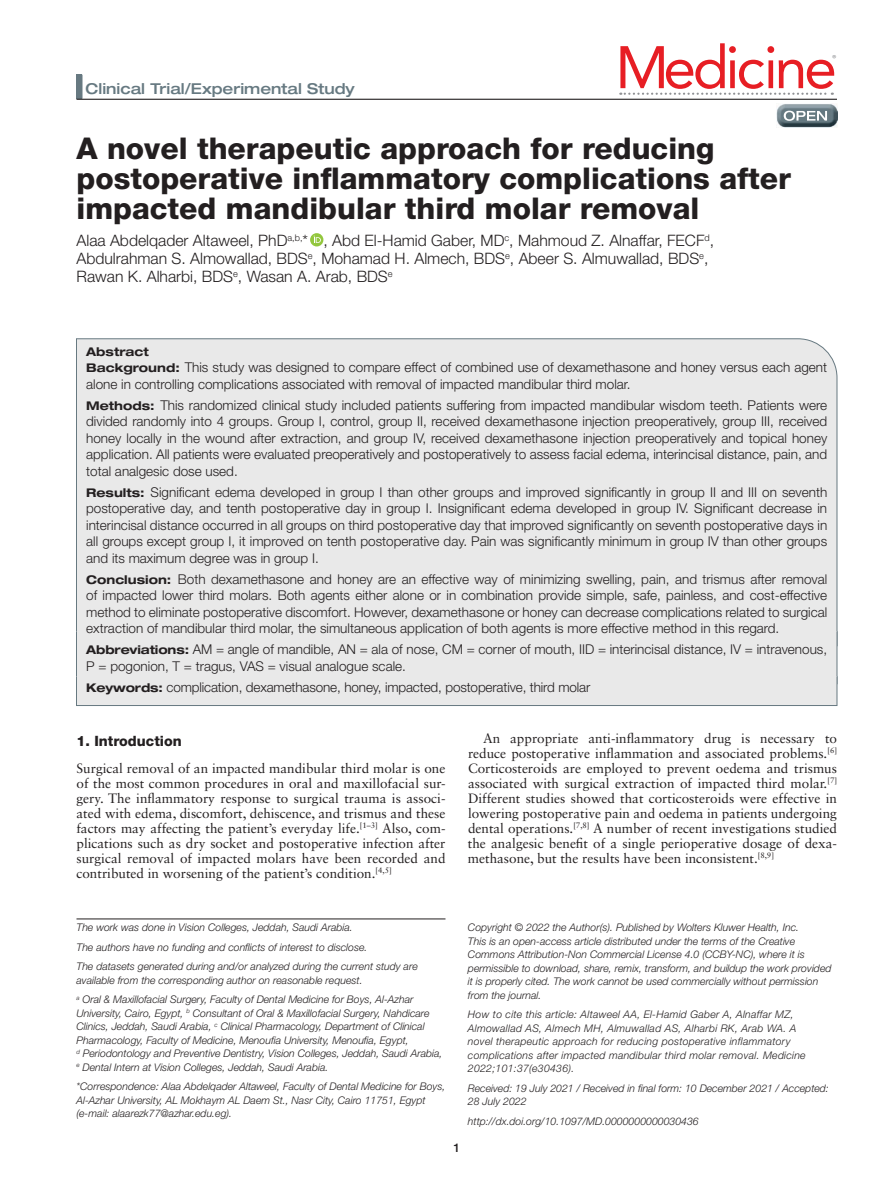
<style>
.page{position:relative;width:891px;height:1188px;background:#fff}
.page>*{position:absolute;margin:0;border:0;box-sizing:border-box;transform-origin:0 0}
.t1{font:59.4px "Avenir";letter-spacing:-.06em;color:#e71e24}
.t2{font:800 30px/30px "Helvetica Neue LT Std";color:#231f20}
.t3{font:300 15.75px/18px "Helvetica Neue LT Std";color:#231f20}
.t4{font:500 expanded 15px "Helvetica Neue LT Std";color:#667981}
.t5{font:800 14.25px "Helvetica Neue LT Std";color:#231f20}
.t6{font:300 13.5px/16.5px "Helvetica Neue LT Std";color:#231f20;text-align:justify}
.t7{font:13.5px/15px "Sabon LT Std";color:#231f20;text-align:justify}
.t8{font:700 expanded 12px "Helvetica Neue LT Std";color:#231f20}
.t9{font:500 12px "Helvetica Neue LT Std";color:#231f20}
.t10{font:italic 300 10.5px/13.5px "Helvetica Neue LT Std";color:#231f20}
.t11{font:italic 300 10.5px/13.5px "Helvetica Neue LT Std";letter-spacing:.025em;color:#231f20}
.t12{font:500 10.35px "Akzidenz Grotesk BE";color:#909295}
.s1{font-weight:700;font-stretch:expanded;font-size:12px}
</style>
<div class="page">
<div style="left:76px;top:74px;width:6px;height:25px;background:#677981"></div>
<hr style="left:76px;top:99px;width:761px;height:1px;background:#231f20">
<img style="left:776px;top:104px;width:61px;height:24px">
<svg style="left:784px;top:111px;width:43px;height:10px"></svg>
<svg style="left:620px;top:93px;width:213px;height:2px"></svg>
<div style="left:76px;top:338px;width:762px;height:309px;background:#e9e9e9"></div>
<div style="left:76px;top:631px;width:761px;height:54px;background:#e9e9e9"></div>
<div style="left:76px;top:676px;width:761px;height:30px;background:#e9e9e9"></div>
<div style="left:76px;top:676px;width:761px;height:30px;border:1px solid #677981"></div>
<div style="left:310px;top:233px;width:13px;height:13px;background:#93c73e;border-radius:50%"></div>
<svg style="left:314px;top:236px;width:7px;height:7px"></svg>
<hr style="left:76px;top:919px;width:370px;height:1px;background:#231f20">
<p class="t4" style="left:86px;top:80px;width:271px">Clinical Trial/Experimental Study</p>
<h1 class="t1" style="left:615px;top:33px;width:223px">Medicine</h1>
<p class="t12" style="left:832px;top:52px;width:6px">®</p>
<h2 class="t2" style="left:76px;top:134px;width:716px">A novel therapeutic approach for reducing postoperative inflammatory complications after impacted mandibular third molar removal</h2>
<p class="t3" style="left:76px;top:231px;width:639px">Alaa Abdelqader Altaweel, PhD<sup>a,b,</sup>* , Abd El-Hamid Gaber, MD<sup>c</sup>, Mahmoud Z. Alnaffar, FECF<sup>d</sup>,<br>Abdulrahman S. Almowallad, BDS<sup>e</sup>, Mohamad H. Almech, BDS<sup>e</sup>, Abeer S. Almuwallad, BDS<sup>e</sup>,<br>Rawan K. Alharbi, BDS<sup>e</sup>, Wasan A. Arab, BDS<sup>e</sup></p>
<p class="t8" style="left:86px;top:344px;width:64px">Abstract</p>
<p class="t6" style="left:86px;top:359px;width:742px"><span class="s1">Background:</span> This study was designed to compare effect of combined use of dexamethasone and honey versus each agent alone in controlling complications associated with removal of impacted mandibular third molar.</p>
<p class="t6" style="left:86px;top:397px;width:743px"><span class="s1">Methods:</span> This randomized clinical study included patients suffering from impacted mandibular wisdom teeth. Patients were divided randomly into 4 groups. Group I, control, group II, received dexamethasone injection preoperatively, group III, received honey locally in the wound after extraction, and group IV, received dexamethasone injection preoperatively and topical honey application. All patients were evaluated preoperatively and postoperatively to assess facial edema, interincisal distance, pain, and total analgesic dose used.</p>
<p class="t6" style="left:86px;top:484px;width:743px"><span class="s1">Results:</span> Significant edema developed in group I than other groups and improved significantly in group II and III on seventh postoperative day, and tenth postoperative day in group I. Insignificant edema developed in group IV. Significant decrease in interincisal distance occurred in all groups on third postoperative day that improved significantly on seventh postoperative days in all groups except group I, it improved on tenth postoperative day. Pain was significantly minimum in group IV than other groups and its maximum degree was in group I.</p>
<p class="t6" style="left:86px;top:571px;width:743px"><span class="s1">Conclusion:</span> Both dexamethasone and honey are an effective way of minimizing swelling, pain, and trismus after removal of impacted lower third molars. Both agents either alone or in combination provide simple, safe, painless, and cost-effective method to eliminate postoperative discomfort. However, dexamethasone or honey can decrease complications related to surgical extraction of mandibular third molar, the simultaneous application of both agents is more effective method in this regard.</p>
<p class="t6" style="left:86px;top:641px;width:742px"><span class="s1">Abbreviations:</span> AM = angle of mandible, AN = ala of nose, CM = corner of mouth, IID = interincisal distance, IV = intravenous,<br>P = pogonion, T = tragus, VAS = visual analogue scale.</p>
<p class="t6" style="left:86px;top:679px;width:506px"><span class="s1">Keywords:</span> complication, dexamethasone, honey, impacted, postoperative, third molar</p>
<p class="t5" style="left:76px;top:732px;width:107px">1. Introduction</p>
<p class="t7" style="left:76px;top:761px;width:371px">Surgical removal of an impacted mandibular third molar is one of the most common procedures in oral and maxillofacial sur&shy;gery. The inflammatory response to surgical trauma is associ&shy;ated with edema, discomfort, dehiscence, and trismus and these factors may affecting the patient’s everyday life.<sup>[1–3]</sup> Also, com&shy;plications such as dry socket and postoperative infection after surgical removal of impacted molars have been recorded and contributed in worsening of the patient’s condition.<sup>[4,5]</sup></p>
<p class="t7" style="left:468px;top:731px;width:371px;text-indent:15px">An appropriate anti-inflammatory drug is necessary to reduce postoperative inflammation and associated problems.<sup>[6] </sup>Corticosteroids are employed to prevent oedema and trismus associated with surgical extraction of impacted third molar.<sup>[7] </sup>Different studies showed that corticosteroids were effective in lowering postoperative pain and oedema in patients undergoing dental operations.<sup>[7,8]</sup> A number of recent investigations studied the analgesic benefit of a single perioperative dosage of dexa&shy;methasone, but the results have been inconsistent.<sup>[8,9]</sup></p>
<p class="t10" style="left:76px;top:918px;width:343px;line-height:19.5px">The work was done in Vision Colleges, Jeddah, Saudi Arabia.<br>The authors have no funding and conflicts of interest to disclose.<br>The datasets generated during and/or analyzed during the current study are</p>
<p class="t10" style="left:76px;top:970px;width:338px;line-height:19.5px">available from the corresponding author on reasonable request.<br><sup>a</sup> Oral &amp; Maxillofacial Surgery, Faculty of Dental Medicine for Boys, Al-Azhar</p>
<p class="t10" style="left:76px;top:1006px;width:368px">University, Cairo, Egypt, <sup>b</sup> Consultant of Oral &amp; Maxillofacial Surgery, Nahdicare Clinics, Jeddah, Saudi Arabia, <sup>c</sup> Clinical Pharmacology, Department of Clinical Pharmacology, Faculty of Medicine, Menoufia University, Menoufia, Egypt,<br><sup>d</sup> Periodontology and Preventive Dentistry, Vision Colleges, Jeddah, Saudi Arabia, <sup>e</sup> Dental Intern at Vision Colleges, Jeddah, Saudi Arabia.</p>
<p class="t10" style="left:76px;top:1080px;width:370px">*Correspondence: Alaa Abdelqader Altaweel, Faculty of Dental Medicine for Boys,<br>Al-Azhar University, AL Mokhaym AL Daem St., Nasr City, Cairo 11751, Egypt (e-mail: alaarezk77@azhar.edu.eg).</p>
<p class="t9" style="left:453px;top:1140px;width:8px">1</p>
<p class="t10" style="left:468px;top:921px;width:365px">Copyright © 2022 the Author(s). Published by Wolters Kluwer Health, Inc.<br>This is an open-access article distributed under the terms of the Creative Commons Attribution-Non Commercial License 4.0 (CCBY-NC), where it is permissible to download, share, remix, transform, and buildup the work provided it is properly cited. The work cannot be used commercially without permission from the journal.</p>
<p class="t11" style="left:468px;top:1008px;width:339px">How to cite this article: Altaweel AA, El-Hamid Gaber A, Alnaffar MZ, Almowallad AS, Almech MH, Almuwallad AS, Alharbi RK, Arab WA. A novel therapeutic approach for reducing postoperative inflammatory complications after impacted mandibular third molar removal. Medicine 2022;101:37(e30436).</p>
<p class="t10" style="left:468px;top:1081px;width:362px">Received: 19 July 2021 / Received in final form: 10 December 2021 / Accepted:<br>28 July 2022</p>
<p class="t10" style="left:468px;top:1114px;width:232px">http://dx.doi.org/10.1097/MD.0000000000030436</p>
</div>
